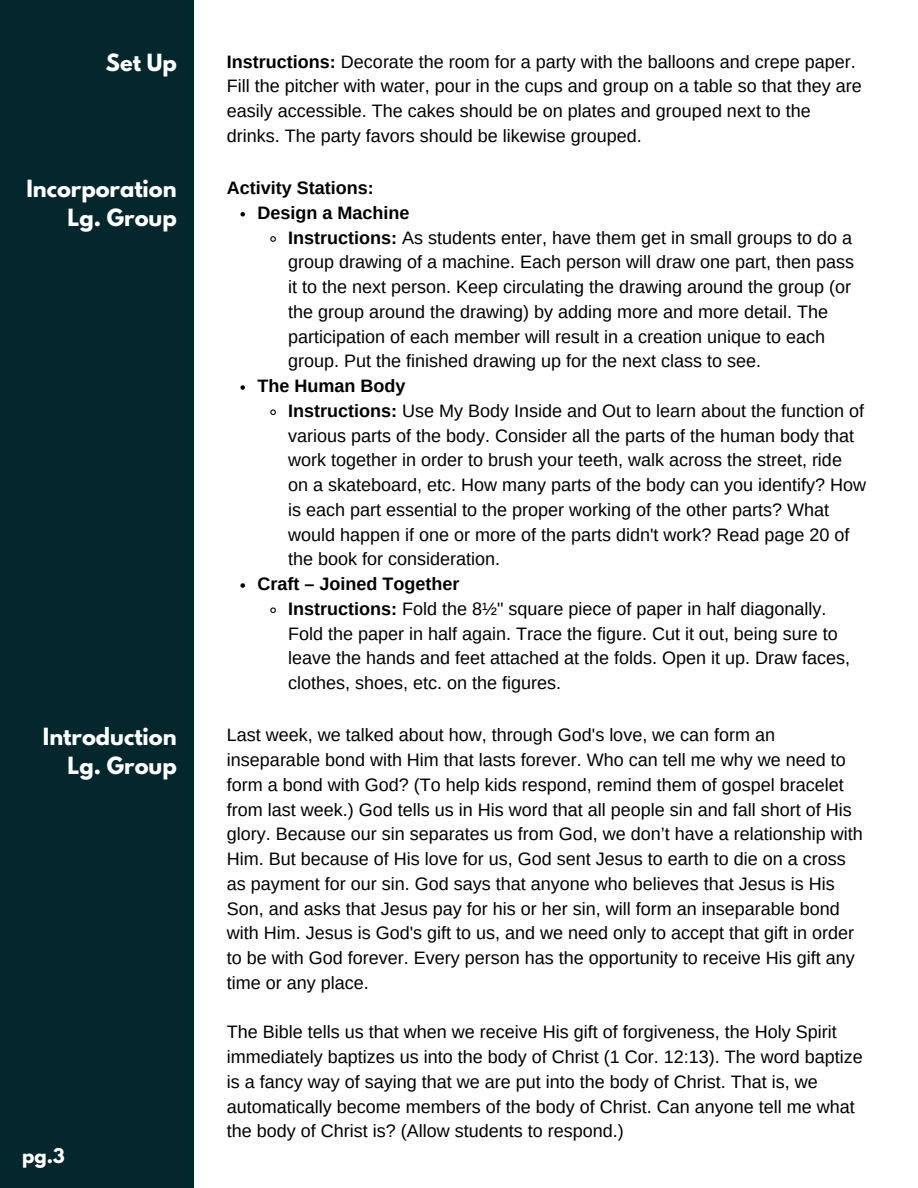
<style>
.page{position:relative;width:918px;height:1188px;background:#fff}
.page>*{position:absolute;margin:0;border:0;box-sizing:border-box;transform-origin:0 0}
.t1{font:700 21px/29.2px "League Spartan";color:#fff;text-align:right}
.t2{font:18px/24.8px "Arimo";color:#000}
.t3{font:700 18px "Arimo";color:#000}
.t4{font:700 18px "League Spartan";color:#fff}
.s1{font-weight:700}
</style>
<div class="page">
<div style="left:0;top:0;width:194px;height:1188px;background:#03272d"></div>
<svg style="left:240px;top:212px;width:5px;height:5px"></svg>
<svg style="left:270px;top:236px;width:6px;height:6px"></svg>
<svg style="left:240px;top:385px;width:5px;height:5px"></svg>
<svg style="left:270px;top:409px;width:6px;height:7px"></svg>
<svg style="left:240px;top:583px;width:5px;height:5px"></svg>
<svg style="left:270px;top:607px;width:6px;height:7px"></svg>
<p class="t1" style="left:106px;top:50px;width:72px">Set Up</p>
<p class="t2" style="left:227px;top:49px;width:636px"><span class="s1">Instructions:</span> Decorate the room for a party with the balloons and crepe paper.<br>Fill the pitcher with water, pour in the cups and group on a table so that they are easily accessible. The cakes should be on plates and grouped next to the drinks. The party favors should be likewise grouped.</p>
<p class="t1" style="left:26px;top:177px;width:152px">Incorporation<br>Lg. Group</p>
<h2 class="t3" style="left:227px;top:178px;width:148px">Activity Stations:</h2>
<h1 class="t3" style="left:258px;top:202px;width:153px">Design a Machine</h1>
<p class="t2" style="left:288px;top:225px;width:567px"><span class="s1">Instructions:</span> As students enter, have them get in small groups to do a group drawing of a machine. Each person will draw one part, then pass it to the next person. Keep circulating the drawing around the group (or the group around the drawing) by adding more and more detail. The participation of each member will result in a creation unique to each group. Put the finished drawing up for the next class to see.</p>
<h1 class="t3" style="left:258px;top:376px;width:149px">The Human Body</h1>
<h2 class="t2" style="left:288px;top:398px;width:579px"><span class="s1">Instructions:</span> Use My Body Inside and Out to learn about the function of various parts of the body. Consider all the parts of the human body that work together in order to brush your teeth, walk across the street, ride on a skateboard, etc. How many parts of the body can you identify? How is each part essential to the proper working of the other parts? What would happen if one or more of the parts didn't work? Read page 20 of the book for consideration.</h2>
<p class="t3" style="left:258px;top:574px;width:203px">Craft – Joined Together</p>
<p class="t2" style="left:288px;top:596px;width:563px"><span class="s1">Instructions:</span> Fold the 8½" square piece of paper in half diagonally.<br>Fold the paper in half again. Trace the figure. Cut it out, being sure to leave the hands and feet attached at the folds. Open it up. Draw faces, clothes, shoes, etc. on the figures.</p>
<p class="t1" style="left:43px;top:724px;width:135px">Introduction<br>Lg. Group</p>
<h1 class="t2" style="left:227px;top:723px;width:637px">Last week, we talked about how, through God's love, we can form an inseparable bond with Him that lasts forever. Who can tell me why we need to form a bond with God? (To help kids respond, remind them of gospel bracelet from last week.) God tells us in His word that all people sin and fall short of His glory. Because our sin separates us from God, we don’t have a relationship with Him. But because of His love for us, God sent Jesus to earth to die on a cross as payment for our sin. God says that anyone who believes that Jesus is His Son, and asks that Jesus pay for his or her sin, will form an inseparable bond with Him. Jesus is God's gift to us, and we need only to accept that gift in order to be with God forever. Every person has the opportunity to receive His gift any time or any place.</h1>
<p class="t2" style="left:227px;top:1020px;width:637px">The Bible tells us that when we receive His gift of forgiveness, the Holy Spirit immediately baptizes us into the body of Christ (1 Cor. 12:13). The word baptize is a fancy way of saying that we are put into the body of Christ. That is, we automatically become members of the body of Christ. Can anyone tell me what the body of Christ is? (Allow students to respond.)</p>
<p class="t4" style="left:22px;top:1146px;width:44px">pg.3</p>
</div>
